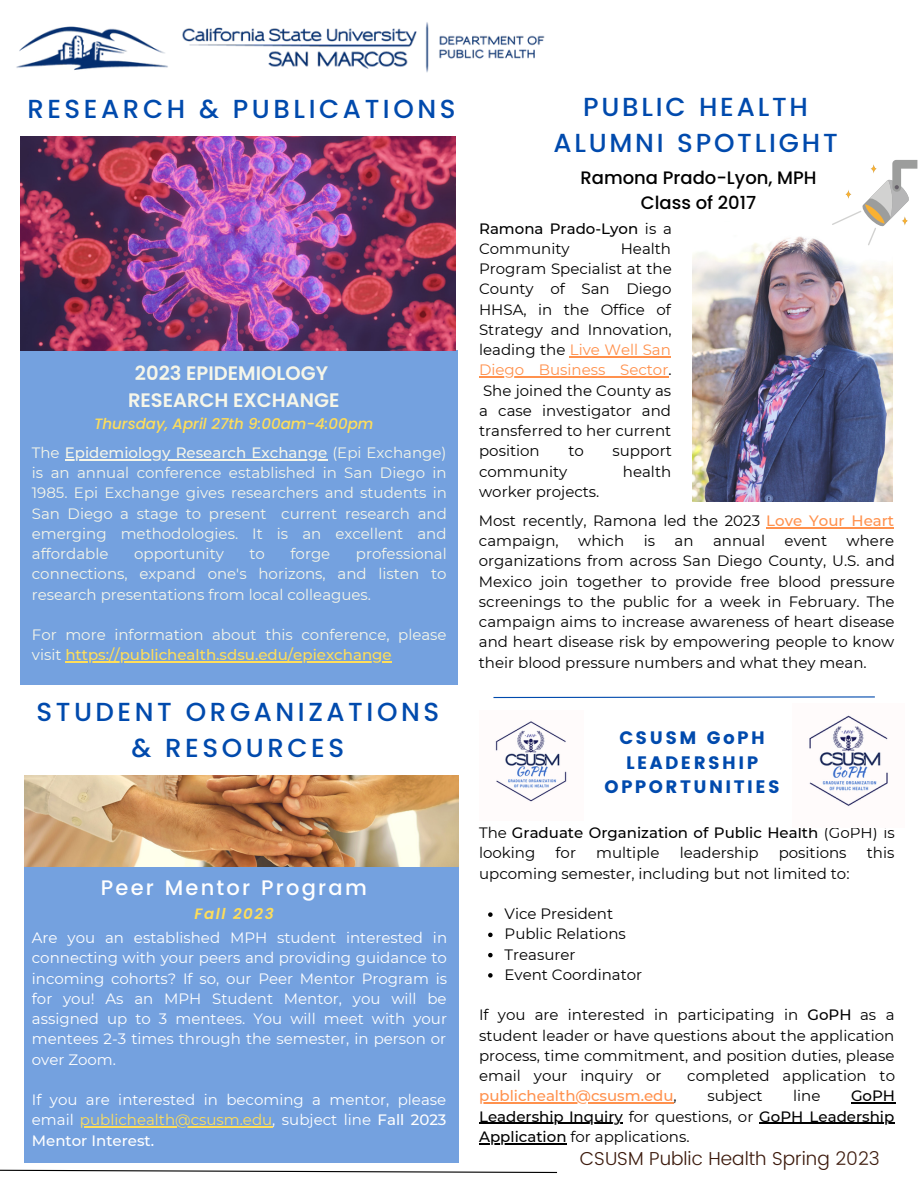
<style>
.page{position:relative;width:918px;height:1188px;background:#fff}
.page>*{position:absolute;margin:0;border:0;box-sizing:border-box;transform-origin:0 0}
.t1{font:500 26.1px/36px "Poppins";letter-spacing:.135em;color:#004aad;text-align:center}
.t2{font:500 26.1px/36px "Poppins";letter-spacing:.105em;color:#004aad;text-align:center}
.t3{font:500 21px "Poppins";letter-spacing:.105em;color:#fff}
.t4{font:600 19.5px/27px "Poppins";color:#f6f6e9;text-align:center}
.t5{font:300 18.75px "Poppins";color:#3c1a0c}
.t6{font:18px/24.8px "Poppins";letter-spacing:.135em;color:#004aad;text-align:center}
.t7{font:500 18px/24.8px "Poppins";color:#000;text-align:center}
.t8{font:15px/20.2px "Montserrat";color:#000;text-align:justify}
.t9{font:15px/20.2px "Montserrat";color:#f6f6e9;text-align:justify}
.t10{font:15px/20.2px "Montserrat";color:#fff;text-align:justify}
.t11{font:500 15px/20.2px "Montserrat";color:#000}
.t12{font:italic 500 15px "Poppins";color:#ffde59}
.t13{font:500 15px "Montserrat";color:#ff914d}
.t14{font:italic 600 15px "Poppins";letter-spacing:.105em;color:#ffde59}
.s1{font-weight:500}
.s2{font-weight:500;color:#ffde59}
.s3{color:#ffde59}
.s4{font-weight:400}
.s5{color:#ff914d}
.s6{font-weight:500;color:#ff914d}
.s7{font-weight:400;color:#000}
</style>
<div class="page">
<div style="left:20px;top:350px;width:437px;height:335px;background:#74a1df"></div>
<img style="left:16px;top:22px;width:529px;height:51px">
<img style="left:20px;top:136px;width:436px;height:214px">
<svg style="left:488px;top:912px;width:5px;height:5px"></svg>
<svg style="left:488px;top:933px;width:5px;height:4px"></svg>
<svg style="left:488px;top:953px;width:5px;height:4px"></svg>
<svg style="left:488px;top:973px;width:5px;height:5px"></svg>
<hr style="left:479px;top:1103px;width:195px;height:1px;background:#ff914d">
<hr style="left:851px;top:1103px;width:44px;height:1px;background:#000">
<hr style="left:479px;top:1123px;width:144px;height:1px;background:#000">
<hr style="left:759px;top:1123px;width:135px;height:1px;background:#000">
<hr style="left:479px;top:1143px;width:88px;height:1px;background:#000">
<img style="left:495px;top:721px;width:72px;height:81px">
<svg style="left:0;top:1169px;width:558px;height:5px"></svg>
<div style="left:24px;top:866px;width:435px;height:296px;background:#74a1df"></div>
<img style="left:24px;top:775px;width:434px;height:91px">
<img style="left:692px;top:236px;width:200px;height:265px">
<svg style="left:832px;top:160px;width:85px;height:85px"></svg>
<hr style="left:65px;top:459px;width:262px;height:1px;background:#f6f6e9">
<hr style="left:65px;top:662px;width:327px;height:1px;background:#ffde59">
<hr style="left:80px;top:1126px;width:192px;height:2px;background:#ffde59">
<hr style="left:766px;top:527px;width:128px;height:1px;background:#ff914d">
<hr style="left:570px;top:356px;width:101px;height:1px;background:#ff914d">
<hr style="left:479px;top:376px;width:189px;height:2px;background:#ff914d">
<svg style="left:493px;top:696px;width:382px;height:3px"></svg>
<img style="left:809px;top:715px;width:79px;height:91px">
<h1 class="t1" style="left:27px;top:90px;width:430px">RESEARCH &amp; PUBLICATIONS</h1>
<h3 class="t4" style="left:128px;top:359px;width:213px">2023 EPIDEMIOLOGY<br>RESEARCH EXCHANGE</h3>
<p class="t12" style="left:94px;top:414px;width:281px">Thursday, April 27th 9:00am-4:00pm</p>
<p class="t9" style="left:32px;top:442px;width:417px">The <span class="s1">Epidemiology Research Exchange</span> (Epi Exchange) is an annual conference established in San Diego in 1985. Epi Exchange gives researchers and students in San Diego a stage to present current research and emerging methodologies. It is an excellent and affordable</p>
<p class="t9" style="left:32px;top:544px;width:416px;text-indent:324px">professional connections, expand one's horizons, and listen to research presentations from local colleagues.</p>
<p class="t9" style="left:32px;top:625px;width:416px">For more information about this conference, please visit <span class="s2">https://publichealth.sdsu.edu/epiexchange</span></p>
<p class="t9" style="left:134px;top:544px;width:91px">opportunity</p>
<p class="t9" style="left:249px;top:544px;width:17px">to</p>
<p class="t9" style="left:291px;top:544px;width:41px">forge</p>
<h1 class="t1" style="left:36px;top:693px;width:404px">STUDENT ORGANIZATIONS &amp; RESOURCES</h1>
<h2 class="t3" style="left:101px;top:876px;width:268px">Peer Mentor Program</h2>
<p class="t14" style="left:195px;top:903px;width:81px">Fall 2023</p>
<p class="t10" style="left:32px;top:928px;width:417px">Are you an established MPH student interested in connecting with your peers and providing guidance to incoming cohorts? If so, our Peer Mentor Program is for you! As an MPH Student Mentor, you will be assigned up to 3 mentees. You will meet with your mentees 2-3 times through the semester, in person or over Zoom.</p>
<p class="t10" style="left:32px;top:1090px;width:416px">If you are interested in becoming a mentor, please email <span class="s3">publichealth@csusm.edu</span>, subject line <span class="s1">Fall 2023<br>Mentor Interest.</span></p>
<h1 class="t2" style="left:553px;top:89px;width:286px">PUBLIC HEALTH<br>ALUMNI SPOTLIGHT</h1>
<p class="t7" style="left:581px;top:165px;width:238px">Ramona Prado-Lyon, MPH<br>Class of 2017</p>
<p class="t11" style="left:479px;top:218px;width:194px">Ramona Prado-Lyon <span class="s4">is a<br>Community</span></p>
<p class="t8" style="left:479px;top:238px;width:194px;text-indent:142px">Health Program Specialist at the County of San Diego HHSA, in the Office of Strategy and Innovation, leading the <span class="s5">Live Well San Diego Business Sector</span>.<br>She joined the County as a case investigator and transferred to her current position</p>
<p class="t8" style="left:568px;top:441px;width:17px">to</p>
<p class="t8" style="left:613px;top:441px;width:61px">support</p>
<p class="t8" style="left:479px;top:461px;width:90px">community</p>
<p class="t8" style="left:623px;top:461px;width:50px">health</p>
<p class="t8" style="left:479px;top:481px;width:122px">worker projects.</p>
<p class="t8" style="left:479px;top:510px;width:417px">Most recently, Ramona led the 2023 <span class="s6">Love Your Heart </span>campaign,</p>
<p class="t8" style="left:479px;top:531px;width:417px;text-indent:368px">where organizations from across San Diego County, U.S. and Mexico join together to provide free blood pressure screenings to the public for a week in February. The campaign aims to increase awareness of heart disease and heart disease risk by empowering people to know their blood pressure numbers and what they mean.</p>
<p class="t8" style="left:578px;top:531px;width:47px">which</p>
<p class="t8" style="left:644px;top:531px;width:13px">is</p>
<p class="t8" style="left:675px;top:531px;width:20px">an</p>
<p class="t8" style="left:713px;top:531px;width:54px">annual</p>
<p class="t8" style="left:785px;top:531px;width:44px">event</p>
<p class="t6" style="left:604px;top:725px;width:177px">CSUSM GoPH<br>LEADERSHIP<br>OPPORTUNITIES</p>
<p class="t11" style="left:479px;top:823px;width:417px"><span class="s4">The</span> Graduate Organization of Public Health <span class="s4">(GoPH) is looking</span></p>
<p class="t8" style="left:556px;top:843px;width:22px">for</p>
<p class="t8" style="left:596px;top:843px;width:65px">multiple</p>
<p class="t8" style="left:680px;top:843px;width:80px">leadership</p>
<p class="t8" style="left:779px;top:843px;width:69px">positions</p>
<p class="t8" style="left:867px;top:843px;width:29px">this</p>
<p class="t8" style="left:479px;top:863px;width:372px">upcoming semester, including but not limited to:</p>
<p class="t8" style="left:505px;top:904px;width:139px;text-align:left">Vice President<br>Public Relations<br>Treasurer<br>Event Coordinator</p>
<p class="t8" style="left:479px;top:1005px;width:417px">If you are interested in participating in <span class="s1">GoPH</span> as a student leader or have questions about the application process, time commitment, and position duties, please email your inquiry or</p>
<p class="t8" style="left:687px;top:1066px;width:209px">completed application to</p>
<p class="t13" style="left:479px;top:1087px;width:199px">publichealth@csusm.edu<span class="s7">,</span></p>
<p class="t8" style="left:707px;top:1086px;width:57px">subject</p>
<p class="t8" style="left:793px;top:1086px;width:29px">line</p>
<p class="t11" style="left:479px;top:1086px;width:417px;text-align:justify;text-indent:372px">GoPH Leadership Inquiry <span class="s4">for questions, or</span> GoPH Leadership Application <span class="s4">for applications.</span></p>
<p class="t5" style="left:580px;top:1147px;width:302px">CSUSM Public Health Spring 2023</p>
</div>
